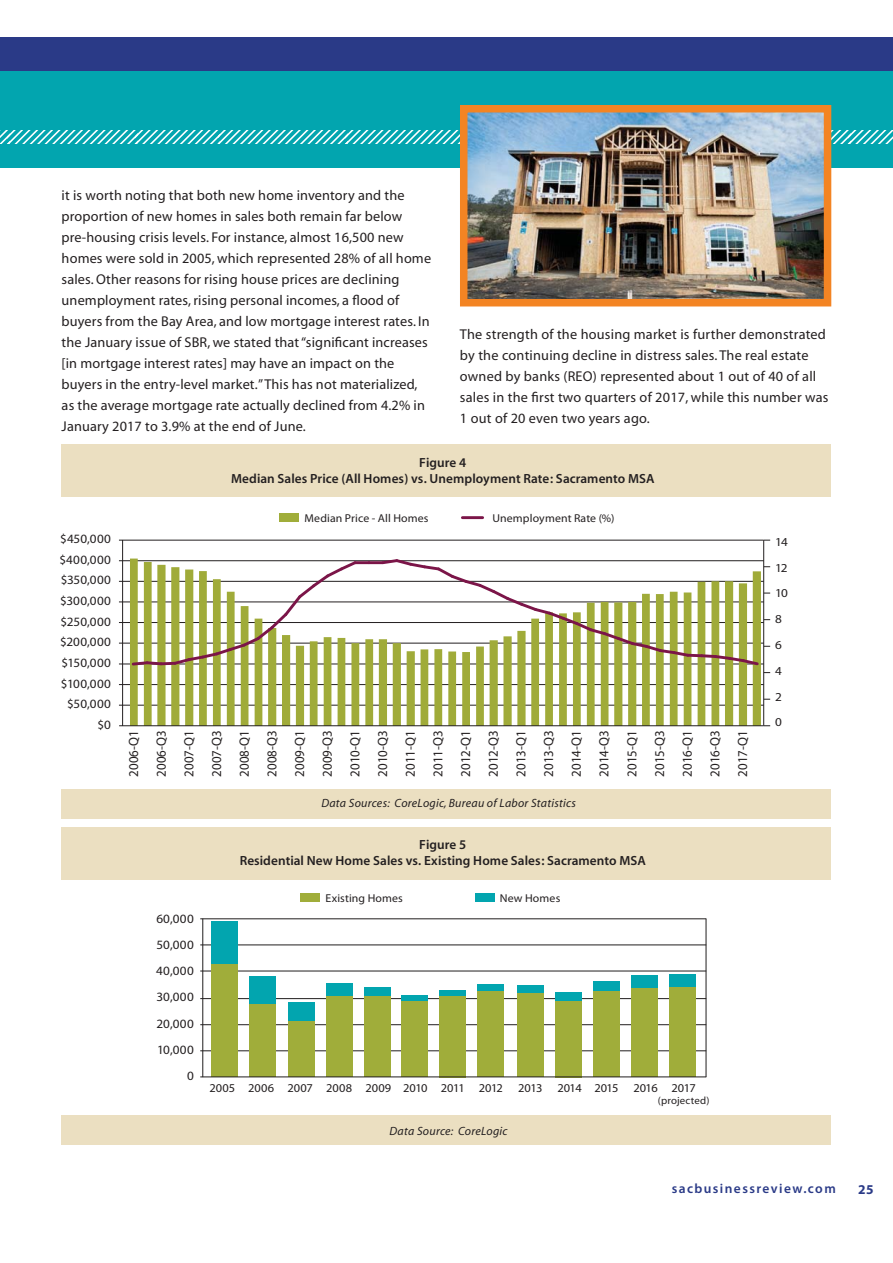
<style>
.page{position:relative;width:893px;height:1263px;background:#fff}
.page>*{position:absolute;margin:0;border:0;box-sizing:border-box;transform-origin:0 0}
.t1{font:14.25px/21px "Myriad";letter-spacing:.01em;color:#231f20}
.t2{font:13.5px/27.6px "Myriad Pro";letter-spacing:.01em;color:#231f20;text-align:justify;scale:.96 1}
.t3{font:600 13.5px "Myriad Pro";letter-spacing:.105em;color:#2a3a87}
.t4{font:700 13.5px "Myriad";color:#2a3a87}
.t5{font:13.35px/15.9px "Myriad MM.565.600.";letter-spacing:.005em;color:#231f20;text-align:center}
.t6{font:12.75px/20.7px "Myriad Pro";letter-spacing:.025em;color:#231f20;text-align:right}
.t7{font:12.15px/25.8px "Myriad Pro";color:#231f20;scale:1.08 1}
.t8{font:italic 12px "Myriad";letter-spacing:.02em;color:#231f20}
.t9{font:12px "Myriad Pro";letter-spacing:-.005em;color:#231f20}
.t10{font:12px "Myriad Pro";letter-spacing:-.035em;color:#231f20}
.t11{font:11.4px "Myriad Pro";letter-spacing:.01em;color:#231f20}
.t12{font:10.5px "Myriad Pro";letter-spacing:.015em;color:#231f20}
</style>
<div class="page">
<div style="left:0;top:37px;width:893px;height:56px;background:#2a3a87"></div>
<div style="left:0;top:71px;width:893px;height:96px;background:#02a5af"></div>
<svg style="left:0;top:130px;width:893px;height:14px"></svg>
<div style="left:61px;top:445px;width:770px;height:52px;background:#ebdfc1"></div>
<div style="left:61px;top:827px;width:770px;height:53px;background:#ebdfc1"></div>
<div style="left:62px;top:789px;width:769px;height:29px;background:#ebdfc1"></div>
<div style="left:62px;top:1115px;width:769px;height:30px;background:#ebdfc1"></div>
<img style="left:469px;top:114px;width:353px;height:183px">
<div style="left:460px;top:105px;width:371px;height:201px;border:8px solid #f38423"></div>
<div style="left:301px;top:893px;width:19px;height:9px;background:#a0ad3a"></div>
<div style="left:475px;top:893px;width:19px;height:9px;background:#02a5af"></div>
<hr style="left:462px;top:516px;width:21px;height:3px;background:#7b1548">
<div style="left:280px;top:513px;width:19px;height:9px;background:#a0ad3a"></div>
<hr style="left:200px;top:1051px;width:506px;height:1px;background:#211e1e">
<hr style="left:200px;top:1024px;width:506px;height:1px;background:#211e1e">
<hr style="left:200px;top:998px;width:506px;height:1px;background:#211e1e">
<hr style="left:200px;top:971px;width:506px;height:1px;background:#211e1e">
<hr style="left:200px;top:945px;width:506px;height:1px;background:#211e1e">
<hr style="left:200px;top:919px;width:506px;height:1px;background:#211e1e">
<div style="left:211px;top:921px;width:26px;height:44px;background:#02a5af"></div>
<div style="left:250px;top:976px;width:26px;height:28px;background:#02a5af"></div>
<div style="left:288px;top:1002px;width:26px;height:20px;background:#02a5af"></div>
<div style="left:326px;top:983px;width:27px;height:14px;background:#02a5af"></div>
<div style="left:365px;top:987px;width:26px;height:10px;background:#02a5af"></div>
<div style="left:402px;top:996px;width:26px;height:6px;background:#02a5af"></div>
<div style="left:440px;top:991px;width:26px;height:5px;background:#02a5af"></div>
<div style="left:478px;top:984px;width:26px;height:7px;background:#02a5af"></div>
<div style="left:517px;top:985px;width:26px;height:8px;background:#02a5af"></div>
<div style="left:555px;top:992px;width:26px;height:9px;background:#02a5af"></div>
<div style="left:593px;top:981px;width:26px;height:11px;background:#02a5af"></div>
<div style="left:631px;top:975px;width:26px;height:14px;background:#02a5af"></div>
<div style="left:669px;top:974px;width:26px;height:14px;background:#02a5af"></div>
<div style="left:211px;top:965px;width:26px;height:112px;background:#a0ad3a"></div>
<div style="left:250px;top:1004px;width:26px;height:73px;background:#a0ad3a"></div>
<div style="left:288px;top:1022px;width:26px;height:55px;background:#a0ad3a"></div>
<div style="left:326px;top:997px;width:27px;height:80px;background:#a0ad3a"></div>
<div style="left:365px;top:997px;width:26px;height:80px;background:#a0ad3a"></div>
<div style="left:402px;top:1002px;width:26px;height:75px;background:#a0ad3a"></div>
<div style="left:440px;top:996px;width:26px;height:81px;background:#a0ad3a"></div>
<div style="left:478px;top:991px;width:26px;height:86px;background:#a0ad3a"></div>
<div style="left:517px;top:993px;width:26px;height:84px;background:#a0ad3a"></div>
<div style="left:555px;top:1001px;width:26px;height:76px;background:#a0ad3a"></div>
<div style="left:593px;top:992px;width:26px;height:85px;background:#a0ad3a"></div>
<div style="left:631px;top:989px;width:26px;height:88px;background:#a0ad3a"></div>
<div style="left:669px;top:988px;width:26px;height:89px;background:#a0ad3a"></div>
<hr style="left:200px;top:1077px;width:506px;height:1px;background:#211e1e">
<hr style="left:202px;top:919px;width:1px;height:158px;background:#211e1e">
<hr style="left:706px;top:919px;width:1px;height:158px;background:#211e1e">
<hr style="left:119px;top:540px;width:645px;height:1px;background:#231f20">
<hr style="left:119px;top:560px;width:645px;height:1px;background:#231f20">
<hr style="left:119px;top:581px;width:645px;height:1px;background:#231f20">
<hr style="left:119px;top:602px;width:645px;height:1px;background:#231f20">
<hr style="left:119px;top:622px;width:645px;height:1px;background:#231f20">
<hr style="left:119px;top:643px;width:645px;height:1px;background:#231f20">
<hr style="left:119px;top:664px;width:645px;height:1px;background:#231f20">
<hr style="left:119px;top:684px;width:645px;height:1px;background:#231f20">
<hr style="left:119px;top:705px;width:645px;height:1px;background:#231f20">
<svg style="left:130px;top:560px;width:631px;height:166px;fill:#a0ab41"></svg>
<hr style="left:763px;top:540px;width:1px;height:186px;background:#231f20">
<hr style="left:119px;top:726px;width:645px;height:1px;background:#231f20">
<svg style="left:379px;top:557px;width:391px;height:116px"></svg>
<hr style="left:369px;top:561px;width:14px;height:3px;background:#7b1548">
<hr style="left:355px;top:561px;width:14px;height:3px;background:#7b1548">
<svg style="left:130px;top:559px;width:229px;height:108px"></svg>
<hr style="left:122px;top:540px;width:1px;height:186px;background:#231f20">
<p class="t1" style="left:62px;top:186px;width:371px">it is worth noting that both new home inventory and the proportion of new homes in sales both remain far below pre-housing crisis levels. For instance, almost 16,500 new homes were sold in 2005, which represented 28% of all home sales. Other reasons for rising house prices are declining unemployment rates, rising personal incomes, a flood of buyers from the Bay Area, and low mortgage interest rates. In the January issue of SBR, we stated that “significant increases [in mortgage interest rates] may have an impact on the buyers in the entry-level market.” This has not materialized, as the average mortgage rate actually declined from 4.2% in January 2017 to 3.9% at the end of June.</p>
<p class="t5" style="left:231px;top:455px;width:425px">Figure 4<br>Median Sales Price (All Homes) vs. Unemployment Rate: Sacramento MSA</p>
<p class="t1" style="left:460px;top:325px;width:370px">The strength of the housing market is further demonstrated by the continuing decline in distress sales. The real estate owned by banks (REO) represented about 1 out of 40 of all sales in the first two quarters of 2017, while this number was 1 out of 20 even two years ago.</p>
<p class="t6" style="left:59px;top:529px;width:53px">$450,000 $400,000 $350,000 $300,000 $250,000 $200,000 $150,000 $100,000 $50,000 $0</p>
<p class="t11" style="left:305px;top:514px;width:126px">Median Price - All Homes</p>
<p class="t11" style="left:492px;top:514px;width:123px">Unemployment Rate (%)</p>
<p class="t2" style="left:121px;top:777px;width:50px;rotate:-90deg">2006-Q1<br>2006-Q3<br>2007-Q1<br>2007-Q3<br>2008-Q1<br>2008-Q3<br>2009-Q1<br>2009-Q3<br>2010-Q1<br>2010-Q3<br>2011-Q1<br>2011-Q3<br>2012-Q1<br>2012-Q3<br>2013-Q1<br>2013-Q3<br>2014-Q1<br>2014-Q3<br>2015-Q1<br>2015-Q3<br>2016-Q1<br>2016-Q3<br>2017-Q1</p>
<p class="t8" style="left:321px;top:799px;width:256px">Data Sources: CoreLogic, Bureau of Labor Statistics</p>
<p class="t5" style="left:240px;top:838px;width:408px">Figure 5<br>Residential New Home Sales vs. Existing Home Sales: Sacramento MSA</p>
<p class="t6" style="left:156px;top:906px;width:39px;line-height:26.2px">60,000<br>50,000<br>40,000<br>30,000<br>20,000<br>10,000<br>0</p>
<p class="t11" style="left:326px;top:894px;width:79px">Existing Homes</p>
<p class="t11" style="left:500px;top:894px;width:62px">New Homes</p>
<p class="t9" style="left:209px;top:1083px;width:295px">2005 2006 2007 2008 2009 2010 2011 2012</p>
<p class="t9" style="left:557px;top:1083px;width:26px">2014</p>
<p class="t9" style="left:518px;top:1083px;width:26px">2013</p>
<p class="t10" style="left:594px;top:1083px;width:103px">2015 2016 2017</p>
<p class="t12" style="left:658px;top:1096px;width:53px">(projected)</p>
<p class="t8" style="left:390px;top:1127px;width:120px">Data Source: CoreLogic</p>
<p class="t7" style="left:775px;top:530px;width:14px">14<br>12<br>10<br>8<br>6<br>4<br>2<br>0</p>
<p class="t3" style="left:672px;top:1180px;width:166px">sacbusinessreview.com</p>
<p class="t4" style="left:858px;top:1184px;width:17px">25</p>
</div>
